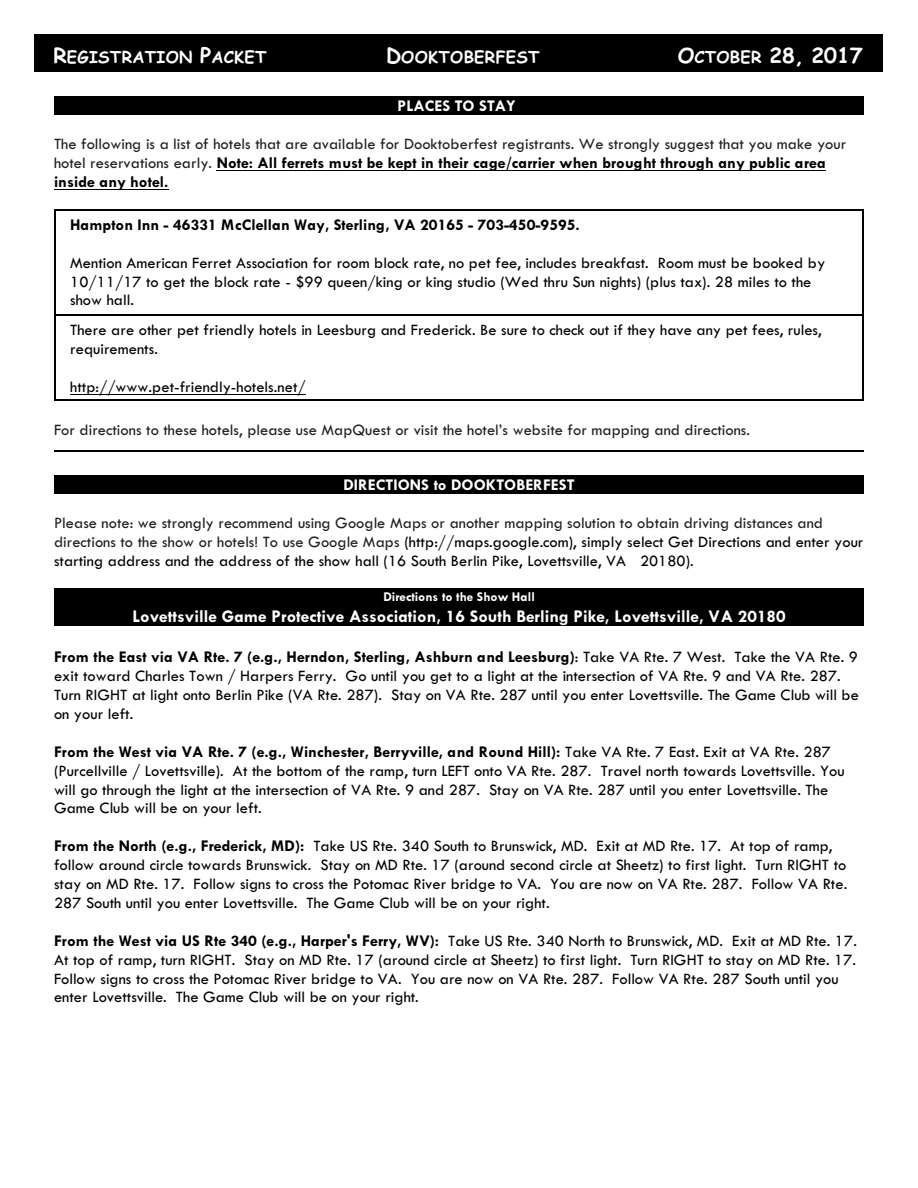
<style>
.page{position:relative;width:918px;height:1188px;background:#fff}
.page>*{position:absolute;margin:0;border:0;box-sizing:border-box;transform-origin:0 0}
.t1{font:700 21px "Comic Sans MS";color:#fff}
.t2{font:700 18px "Tw Cen";color:#fff}
.t3{font:16.5px/18.9px "Tw Cen";color:#000}
.t4{font:16.5px/18.9px "Tw Cen";color:#211f1f}
.t5{font:700 16.5px "Tw Cen";color:#000}
.t6{font:700 16.5px "Tw Cen";color:#fff}
.t7{font:700 16.5px "Comic Sans MS";letter-spacing:.015em;color:#fff}
.t8{font:700 13.5px "Tw Cen";color:#fff}
.s1{font-size:21px}
.s2{font-size:16.5px}
.s3{font-weight:700;color:#000}
.s4{color:#211f1f}
.s5{font-weight:700}
</style>
<div class="page">
<div style="left:35px;top:34px;width:848px;height:38px;background:#000"></div>
<hr style="left:54px;top:210px;width:1px;height:105px;background:#000">
<hr style="left:863px;top:210px;width:1px;height:105px;background:#000">
<hr style="left:54px;top:210px;width:810px;height:1px;background:#000">
<hr style="left:54px;top:315px;width:1px;height:86px;background:#000">
<hr style="left:863px;top:315px;width:1px;height:86px;background:#000">
<hr style="left:54px;top:315px;width:810px;height:1px;background:#000">
<hr style="left:54px;top:400px;width:810px;height:1px;background:#000">
<div style="left:54px;top:96px;width:810px;height:19px;background:#000"></div>
<div style="left:54px;top:475px;width:810px;height:19px;background:#000"></div>
<div style="left:54px;top:588px;width:810px;height:18px;background:#000"></div>
<div style="left:54px;top:606px;width:810px;height:20px;background:#000"></div>
<hr style="left:217px;top:170px;width:609px;height:1px;background:#000">
<hr style="left:54px;top:189px;width:115px;height:1px;background:#000">
<hr style="left:70px;top:394px;width:236px;height:1px;background:#000">
<hr style="left:54px;top:450px;width:810px;height:2px;background:#000">
<p class="t7" style="left:53px;top:50px;width:215px"><span class="s1">R</span>EGISTRATION <span class="s1">P</span>ACKET</p>
<p class="t7" style="left:386px;top:50px;width:155px"><span class="s1">D</span>OOKTOBERFEST</p>
<p class="t1" style="left:678px;top:46px;width:186px">O<span class="s2">CTOBER</span> 28, 2017</p>
<p class="t6" style="left:398px;top:100px;width:120px">PLACES TO STAY</p>
<p class="t4" style="left:54px;top:135px;width:794px">The following is a list of hotels that are available for Dooktoberfest registrants. We strongly suggest that you make your hotel reservations early. <span class="s3">Note: All ferrets must be kept in their cage/carrier when brought through any public area inside any hotel.</span></p>
<p class="t5" style="left:70px;top:218px;width:511px">Hampton Inn - 46331 McClellan Way, Sterling, VA 20165 - 703-450-9595.</p>
<p class="t3" style="left:70px;top:254px;width:757px">Mention American Ferret Association for room block rate, no pet fee, includes breakfast. Room must be booked by<br>10/11/17 to get the block rate - $99 queen/king or king studio (Wed thru Sun nights) (plus tax). 28 miles to the show hall.</p>
<p class="t3" style="left:70px;top:322px;width:753px">There are other pet friendly hotels in Leesburg and Frederick. Be sure to check out if they have any pet fees, rules, requirements.</p>
<p class="t3" style="left:70px;top:378px;width:237px">http://www.pet-friendly-hotels.net/</p>
<p class="t4" style="left:54px;top:421px;width:698px">For directions to these hotels, please use MapQuest or visit the hotel’s website for mapping and directions.</p>
<p class="t6" style="left:343px;top:479px;width:233px">DIRECTIONS to DOOKTOBERFEST</p>
<p class="t3" style="left:54px;top:514px;width:811px"><span class="s4">Please note: we strongly recommend using Google Maps or another mapping solution to obtain driving distances and directions to the show or hotels! To use Google Maps</span> (http://maps.google.com), simply select Get Directions and enter your starting address and the address of the show hall (16 South Berlin Pike, Lovettsville, VA 20180).</p>
<p class="t8" style="left:383px;top:592px;width:153px">Directions to the Show Hall</p>
<p class="t2" style="left:132px;top:610px;width:655px">Lovettsville Game Protective Association, 16 South Berling Pike, Lovettsville, VA 20180</p>
<p class="t3" style="left:54px;top:649px;width:806px"><span class="s5">From the East via VA Rte. 7 (e.g., Herndon, Sterling, Ashburn and Leesburg)</span>: Take VA Rte. 7 West. Take the VA Rte. 9 exit toward Charles Town / Harpers Ferry. Go until you get to a light at the intersection of VA Rte. 9 and VA Rte. 287.<br>Turn RIGHT at light onto Berlin Pike (VA Rte. 287). Stay on VA Rte. 287 until you enter Lovettsville. The Game Club will be on your left.</p>
<p class="t3" style="left:54px;top:743px;width:792px"><span class="s5">From the West via VA Rte. 7 (e.g., Winchester, Berryville, and Round Hill):</span> Take VA Rte. 7 East. Exit at VA Rte. 287 (Purcellville / Lovettsville). At the bottom of the ramp, turn LEFT onto VA Rte. 287. Travel north towards Lovettsville. You will go through the light at the intersection of VA Rte. 9 and 287. Stay on VA Rte. 287 until you enter Lovettsville. The Game Club will be on your left.</p>
<p class="t3" style="left:54px;top:838px;width:795px"><span class="s5">From the North (e.g., Frederick, MD):</span> Take US Rte. 340 South to Brunswick, MD. Exit at MD Rte. 17. At top of ramp, follow around circle towards Brunswick. Stay on MD Rte. 17 (around second circle at Sheetz) to first light. Turn RIGHT to stay on MD Rte. 17. Follow signs to cross the Potomac River bridge to VA. You are now on VA Rte. 287. Follow VA Rte.<br>287 South until you enter Lovettsville. The Game Club will be on your right.</p>
<p class="t3" style="left:54px;top:932px;width:804px"><span class="s5">From the West via US Rte 340 (e.g., Harper's Ferry, WV):</span> Take US Rte. 340 North to Brunswick, MD. Exit at MD Rte. 17.<br>At top of ramp, turn RIGHT. Stay on MD Rte. 17 (around circle at Sheetz) to first light. Turn RIGHT to stay on MD Rte. 17.<br>Follow signs to cross the Potomac River bridge to VA. You are now on VA Rte. 287. Follow VA Rte. 287 South until you enter Lovettsville. The Game Club will be on your right.</p>
</div>
